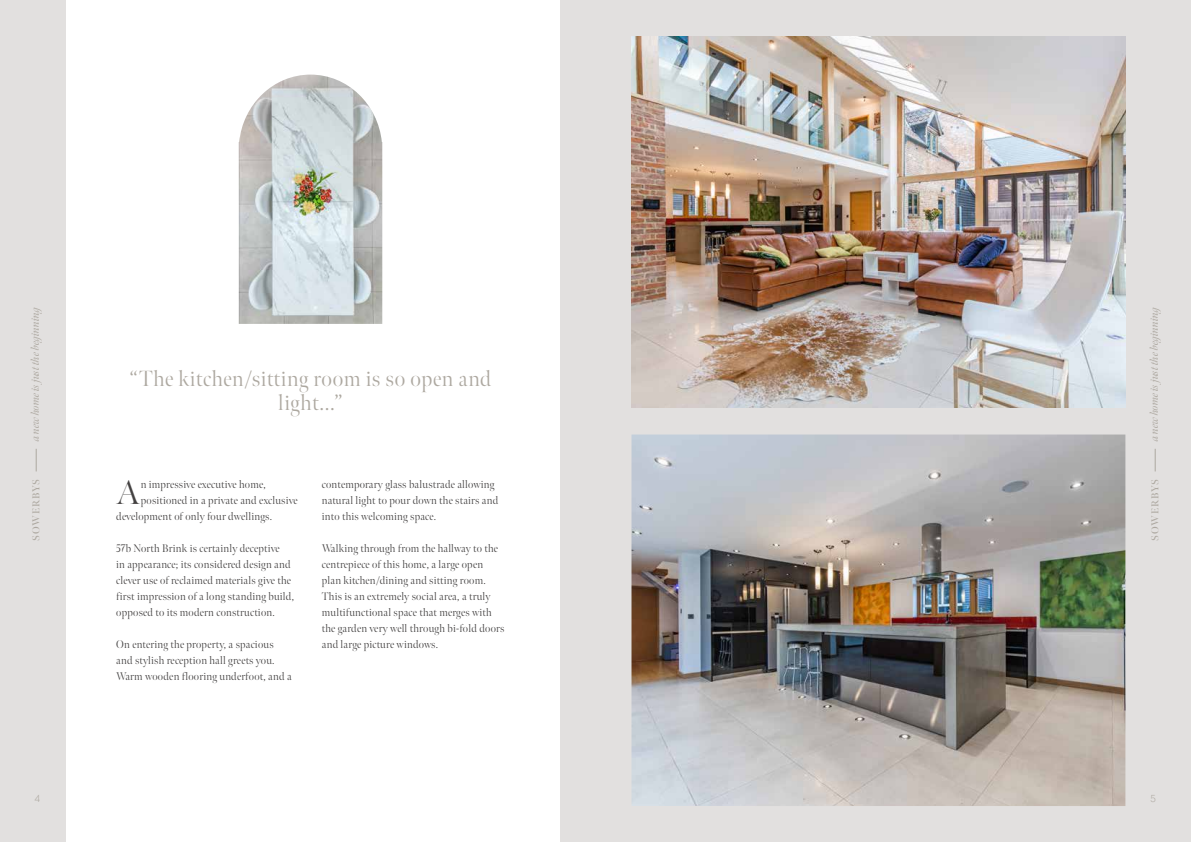
<style>
.page{position:relative;width:1191px;height:842px;background:#fff}
.page>*{position:absolute;margin:0;border:0;box-sizing:border-box;transform-origin:0 0}
.t1{font:300 34px "Meno Banner";color:#434141}
.t2{font:300 22px/24px "Meno Banner";letter-spacing:.025em;color:#ada8a0;text-align:center}
.t3{font:300 11px/16px "Meno Banner";letter-spacing:.02em;color:#434141}
.t4{font:italic 11px "Meno Banner";letter-spacing:-.01em;color:#ada8a0}
.t5{font:600 10px "Meno Banner";letter-spacing:.08em;color:#ada8a0}
.t6{font:300 10px "Quasimoda";color:#ada8a0}
</style>
<div class="page">
<div style="left:0;top:0;width:595px;height:842px;background:#e2e0df"></div>
<div style="left:595px;top:0;width:596px;height:842px;background:#e2e0df"></div>
<svg style="left:36px;top:449px;width:1px;height:22px"></svg>
<svg style="left:1155px;top:449px;width:1px;height:22px"></svg>
<div style="left:66px;top:0;width:493px;height:842px;background:#fff"></div>
<img style="left:631px;top:36px;width:494px;height:371px">
<img style="left:239px;top:75px;width:143px;height:249px">
<img style="left:631px;top:434px;width:494px;height:372px">
<p class="t4" style="left:29px;top:441px;width:138px;rotate:-90deg">a new home is just the beginning</p>
<p class="t4" style="left:1147px;top:441px;width:138px;rotate:-90deg">a new home is just the beginning</p>
<h1 class="t1" style="left:116px;top:472px;width:25px">A</h1>
<p class="t3" style="left:141px;top:477px;width:127px">n impressive executive home,</p>
<h2 class="t2" style="left:130px;top:367px;width:363px">“The kitchen/sitting room is so open and light...”</h2>
<p class="t5" style="left:30px;top:541px;width:63px;rotate:-90deg">SOWERBYS</p>
<p class="t5" style="left:1149px;top:541px;width:63px;rotate:-90deg">SOWERBYS</p>
<p class="t3" style="left:322px;top:477px;width:178px">contemporary glass balustrade allowing natural light to pour down the stairs and into this welcoming space.</p>
<p class="t3" style="left:322px;top:541px;width:184px">Walking through from the hallway to the centrepiece of this home, a large open plan kitchen/dining and sitting room.<br>This is an extremely social area, a truly multifunctional space that merges with the garden very well through bi-fold doors and large picture windows.</p>
<p class="t3" style="left:141px;top:493px;width:158px">positioned in a private and exclusive</p>
<p class="t3" style="left:116px;top:509px;width:157px">development of only four dwellings.</p>
<p class="t3" style="left:116px;top:541px;width:179px">57b North Brink is certainly deceptive<br>in appearance; its considered design and clever use of reclaimed materials give the first impression of a long standing build, opposed to its modern construction.</p>
<p class="t3" style="left:116px;top:637px;width:177px">On entering the property, a spacious and stylish reception hall greets you.<br>Warm wooden flooring underfoot, and a</p>
<p class="t6" style="left:35px;top:791px;width:7px">4</p>
<p class="t6" style="left:1150px;top:791px;width:7px">5</p>
</div>
